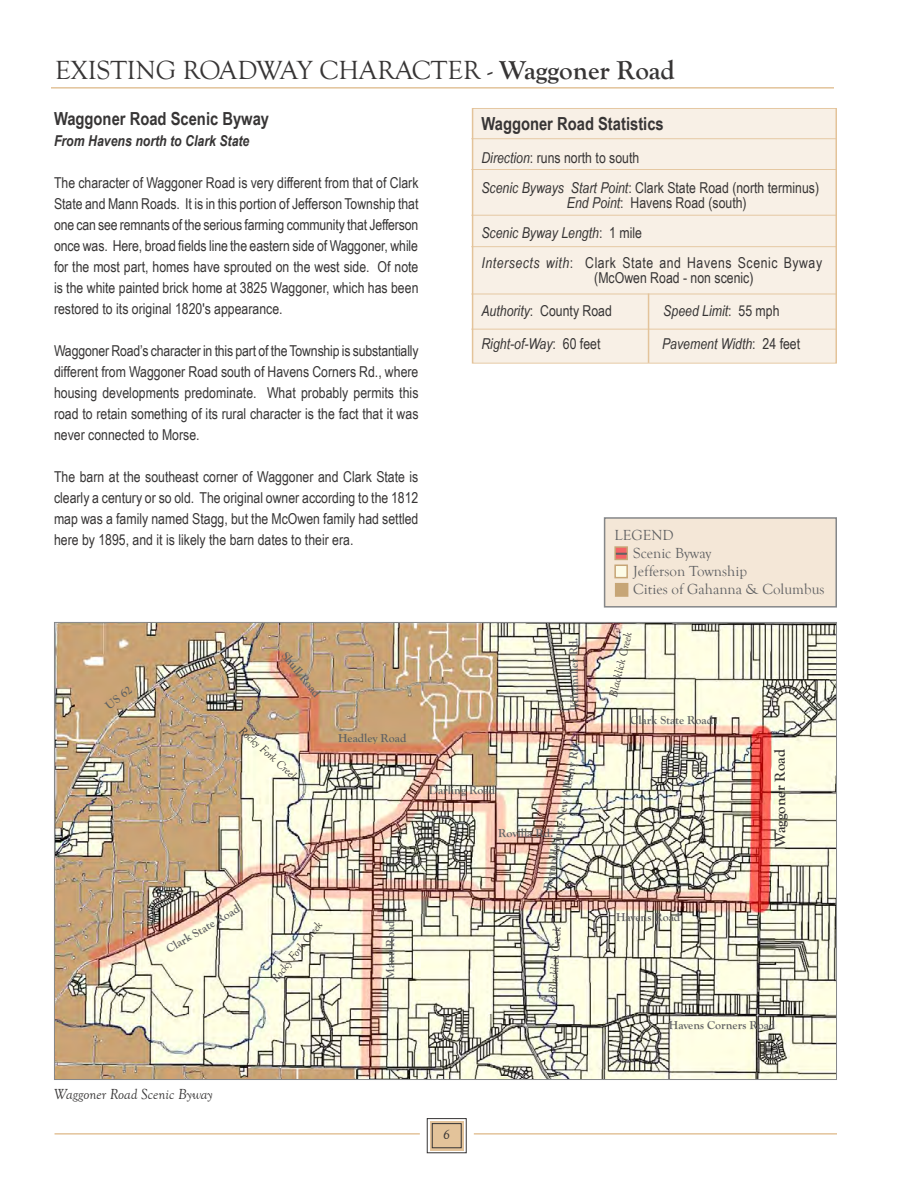
<style>
.page{position:relative;width:918px;height:1188px;background:#fff}
.page>*{position:absolute;margin:0;border:0;box-sizing:border-box;transform-origin:0 0}
.Headline{font:27px "Goudy Old Style T";color:#373535}
.Body_text{font:700 18px "Arial Narrow";color:#373535}
.Subhead{font:700 18px "Arial Narrow";color:#373535}
.Body_Text{font:15px/21px "Arial Narrow";color:#373535;text-align:justify}
.Body_text-2{font:15px "Arial Narrow";color:#373535}
.Body_text-3{font:italic 15px "Arial Narrow";color:#373535}
.Body_text-4{font:15px/15px "Arial Narrow";letter-spacing:.035em;color:#373535}
.t1{font:15px/18px "Goudy Old Style T";color:#606163}
.Body_text-5{font:italic 700 15px "Arial Narrow";color:#373535}
.t2{font:italic 15px "Goudy Old Style T";color:#373535}
.Body_text-6{font:700 15px "Goudy Old Style T";color:#373535}
.t3{font:italic 13.5px "Goudy Old Style T";color:#373535}
.Body_text-7{font:700 12px "Goudy Old Style T";color:#606163}
.Body_text-8{font:italic 12px "Goudy Old Style T";color:#373535}
.s1{font-weight:700}
.s2{font-style:italic}
.s3{font-style:normal}
</style>
<div class="page">
<svg style="left:426px;top:1118px;width:41px;height:36px"></svg>
<div style="left:432px;top:1123px;width:30px;height:25px;border:1px solid #373535"></div>
<hr style="left:55px;top:1133px;width:365px;height:2px;background:#e3c39a">
<hr style="left:474px;top:1133px;width:363px;height:2px;background:#e3c39a">
<hr style="left:51px;top:87px;width:783px;height:2px;background:#e3c39a">
<div style="left:473px;top:108px;width:363px;height:255px;background:#f8f0e6"></div>
<div style="left:472px;top:108px;width:365px;height:256px;border:1px solid #e3c39a"></div>
<hr style="left:471px;top:169px;width:366px;height:1px;background:#e3c39a">
<hr style="left:471px;top:215px;width:366px;height:1px;background:#e3c39a">
<hr style="left:471px;top:246px;width:366px;height:1px;background:#e3c39a">
<hr style="left:471px;top:329px;width:366px;height:1px;background:#e3c39a">
<hr style="left:471px;top:293px;width:366px;height:2px;background:#e3c39a">
<hr style="left:471px;top:138px;width:366px;height:1px;background:#e3c39a">
<hr style="left:648px;top:294px;width:1px;height:69px;background:#e3c39a">
<img style="left:56px;top:624px;width:779px;height:454px">
<div style="left:605px;top:518px;width:231px;height:89px;background:#f4e7d7"></div>
<div style="left:604px;top:517px;width:233px;height:91px;border:2px solid #858789"></div>
<div style="left:615px;top:565px;width:12px;height:13px;background:#fcfbe7"></div>
<div style="left:614px;top:565px;width:14px;height:13px;border:2px solid #c6a576"></div>
<svg style="left:617px;top:549px;width:8px;height:8px"></svg>
<div style="left:614px;top:546px;width:14px;height:14px;border:2px solid #c6a576"></div>
<div style="left:616px;top:584px;width:12px;height:12px;background:#c6a576"></div>
<div style="left:615px;top:583px;width:13px;height:14px;border:2px solid #c6a576"></div>
<svg style="left:616px;top:553px;width:11px;height:2px"></svg>
<p class="Headline" style="left:55px;top:55px;width:621px">EXISTING ROADWAY CHARACTER - <span class="s1">Waggoner Road</span></p>
<p class="Body_text" style="left:54px;top:105px;width:217px">Waggoner Road Scenic Byway</p>
<p class="Body_text-5" style="left:54px;top:129px;width:197px">From Havens north to Clark State</p>
<p class="Body_Text" style="left:54px;top:171px;width:366px">The character of Waggoner Road is very different from that of Clark State and Mann Roads. It is in this portion of Jefferson Township that one can see remnants of the serious farming community that Jefferson once was. Here, broad fields line the eastern side of Waggoner, while for the most part, homes have sprouted on the west side. Of note is the white painted brick home at 3825 Waggoner, which has been restored to its original 1820's appearance.</p>
<p class="Body_Text" style="left:54px;top:339px;width:366px">Waggoner Road’s character in this part of the Township is substantially different from Waggoner Road south of Havens Corners Rd., where housing developments predominate. What probably permits this road to retain something of its rural character is the fact that it was never connected to Morse.</p>
<p class="Body_Text" style="left:54px;top:465px;width:366px">The barn at the southeast corner of Waggoner and Clark State is clearly a century or so old. The original owner according to the 1812 map was a family named Stagg, but the McOwen family had settled here by 1895, and it is likely the barn dates to their era.</p>
<p class="Subhead" style="left:481px;top:110px;width:184px">Waggoner Road Statistics</p>
<p class="Body_text-2" style="left:481px;top:147px;width:159px"><span class="s2">Direction</span>: runs north to south</p>
<p class="Body_text-2" style="left:481px;top:177px;width:339px"><span class="s2">Scenic Byways Start Point</span>: Clark State Road (north terminus)</p>
<p class="Body_text-2" style="left:567px;top:192px;width:181px"><span class="s2">End Point</span>: Havens Road (south)</p>
<p class="Body_text-3" style="left:481px;top:222px;width:162px">Scenic Byway Length<span class="s3">: 1 mile</span></p>
<p class="Body_text-4" style="left:594px;top:254px;width:229px;text-indent:-113px"><span class="s2">Intersects with</span>: Clark State and Havens Scenic Byway (McOwen Road - non scenic)</p>
<p class="Body_text-2" style="left:481px;top:300px;width:132px"><span class="s2">Authority</span>: County Road</p>
<p class="Body_text-3" style="left:663px;top:300px;width:118px">Speed Limit<span class="s3">: 55 mph</span></p>
<p class="Body_text-3" style="left:481px;top:333px;width:121px">Right-of-Way<span class="s3">: 60 feet</span></p>
<p class="Body_text-3" style="left:662px;top:333px;width:140px">Pavement Width<span class="s3">: 24 feet</span></p>
<p class="t1" style="left:615px;top:526px;width:61px">LEGEND</p>
<p class="t1" style="left:633px;top:544px;width:80px">Scenic Byway</p>
<p class="t1" style="left:633px;top:562px;width:193px">Jefferson Township<br>Cities of Gahanna &amp; Columbus</p>
<p class="Body_text-7" style="left:103px;top:701px;width:32px;rotate:-38deg">US 62</p>
<p class="Body_text-7" style="left:289px;top:649px;width:56px;rotate:51deg">Shull Road</p>
<p class="Body_text-8" style="left:245px;top:724px;width:76px;rotate:42deg">Rocky Fork Creek</p>
<p class="Body_text-7" style="left:338px;top:731px;width:70px">Headley Road</p>
<p class="Body_text-7" style="left:568px;top:708px;width:72px;rotate:-91deg">Kitzmiller Rd.</p>
<p class="Body_text-8" style="left:607px;top:695px;width:68px;rotate:-77deg">Blacklick Creek</p>
<p class="Body_text-7" style="left:630px;top:713px;width:84px">Clark State Road</p>
<p class="Body_text-7" style="left:541px;top:888px;width:152px;rotate:-79deg">Reynoldsburg-New Albany Rd.</p>
<p class="Body_text-6" style="left:772px;top:847px;width:99px;rotate:-90deg">Waggoner Road</p>
<p class="Body_text-7" style="left:429px;top:783px;width:68px">Darling Road</p>
<p class="Body_text-7" style="left:498px;top:827px;width:57px">Rovilla Rd.</p>
<p class="Body_text-7" style="left:164px;top:944px;width:84px;rotate:-30deg">Clark State Road</p>
<p class="Body_text-7" style="left:616px;top:911px;width:66px">Havens Road</p>
<p class="Body_text-8" style="left:268px;top:976px;width:76px;rotate:-51deg">Rocky Fork Creek</p>
<p class="Body_text-7" style="left:383px;top:979px;width:60px;rotate:-90deg">Mann Road</p>
<p class="Body_text-8" style="left:546px;top:993px;width:68px;rotate:-86deg">Blacklick Creek</p>
<p class="Body_text-7" style="left:669px;top:1019px;width:108px">Havens Corners Road</p>
<p class="t2" style="left:54px;top:1086px;width:160px">Waggoner Road Scenic Byway</p>
<p class="t3" style="left:443px;top:1128px;width:8px">6</p>
</div>
